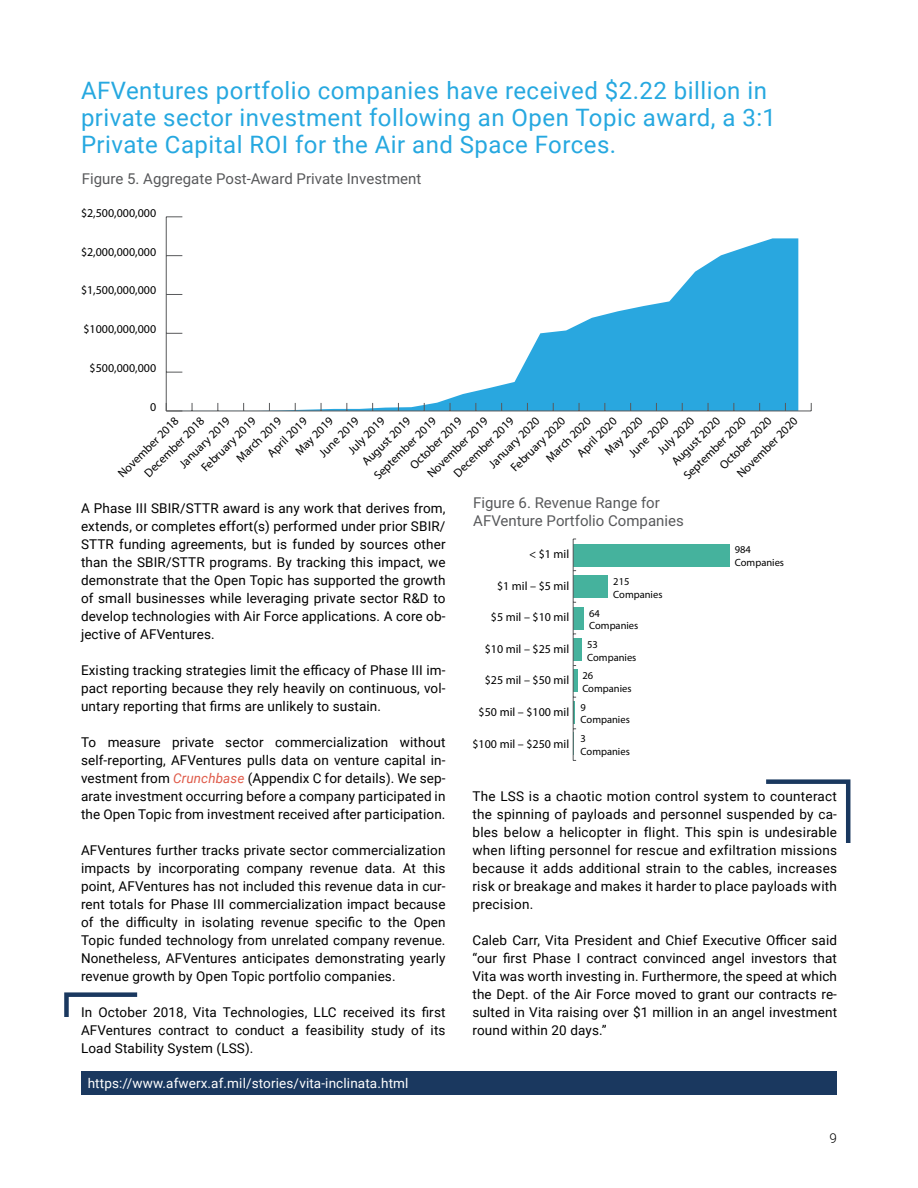
<style>
.page{position:relative;width:918px;height:1188px;background:#fff}
.page>*{position:absolute;margin:0;border:0;box-sizing:border-box;transform-origin:0 0}
.t1{font:24px/27px "Roboto";letter-spacing:.02em;color:#26a8e0}
.t2{font:15px/18px "Roboto";color:#58595b}
.t3{font:13.5px/18px "Roboto";letter-spacing:.01em;color:#000;text-align:justify}
.t4{font:13.5px "Roboto";letter-spacing:.01em;color:#fff}
.t5{font:300 13.5px "Roboto";color:#000}
.t6{font:12px/18.3px "Myriad Pro";color:#000}
.t7{font:10.5px/12.6px "Myriad Pro";color:#000}
.s1{font-style:italic;color:#df5a49}
</style>
<div class="page">
<svg style="left:179px;top:238px;width:619px;height:173px"></svg>
<hr style="left:166px;top:411px;width:645px;height:1px;background:#58595b">
<hr style="left:166px;top:217px;width:1px;height:194px;background:#58595b">
<svg style="left:166px;top:403px;width:16px;height:9px"></svg>
<svg style="left:167px;top:372px;width:15px;height:1px"></svg>
<svg style="left:167px;top:333px;width:15px;height:1px"></svg>
<svg style="left:167px;top:294px;width:15px;height:1px"></svg>
<svg style="left:167px;top:255px;width:15px;height:1px"></svg>
<svg style="left:166px;top:216px;width:16px;height:1px"></svg>
<div style="left:573px;top:544px;width:157px;height:23px;background:#45b29d"></div>
<div style="left:573px;top:575px;width:34px;height:23px;background:#45b29d"></div>
<div style="left:573px;top:607px;width:10px;height:22px;background:#45b29d"></div>
<div style="left:573px;top:638px;width:9px;height:23px;background:#45b29d"></div>
<hr style="left:573px;top:670px;width:4px;height:22px;background:#45b29d">
<hr style="left:573px;top:701px;width:2px;height:23px;background:#45b29d">
<hr style="left:573px;top:539px;width:1px;height:221px;background:#58595b">
<svg style="left:573px;top:728px;width:3px;height:33px"></svg>
<div style="left:81px;top:1071px;width:756px;height:24px;background:#1a385f"></div>
<svg style="left:766px;top:779px;width:85px;height:64px"></svg>
<svg style="left:64px;top:992px;width:74px;height:25px"></svg>
<h1 class="t1" style="left:81px;top:76px;width:697px">AFVentures portfolio companies have received $2.22 billion in private sector investment following an Open Topic award, a 3:1<br>Private Capital ROI for the Air and Space Forces.</h1>
<p class="t2" style="left:82px;top:169px;width:341px">Figure 5. Aggregate Post-Award Private Investment</p>
<p class="t6" style="left:81px;top:203px;width:77px">$2,500,000,000</p>
<p class="t6" style="left:81px;top:242px;width:77px">$2,000,000,000</p>
<p class="t6" style="left:81px;top:281px;width:77px">$1,500,000,000</p>
<p class="t6" style="left:83px;top:320px;width:74px">$1000,000,000</p>
<p class="t6" style="left:90px;top:359px;width:68px">$500,000,000</p>
<p class="t6" style="left:150px;top:398px;width:8px">0</p>
<p class="t6" style="left:732px;top:469px;width:82px;rotate:-45deg">November 2020</p>
<p class="t6" style="left:127px;top:456px;width:81px;text-indent:-19px;rotate:-45deg">November 2018<br>December 2018</p>
<p class="t6" style="left:436px;top:456px;width:81px;text-indent:-19px;rotate:-45deg">November 2019<br>December 2019</p>
<p class="t6" style="left:175px;top:459px;width:68px;rotate:-45deg">January 2019</p>
<p class="t6" style="left:197px;top:463px;width:73px;rotate:-45deg">February 2019</p>
<p class="t6" style="left:291px;top:446px;width:50px;rotate:-45deg">May 2019</p>
<p class="t6" style="left:314px;top:448px;width:52px;rotate:-45deg">June 2019</p>
<p class="t6" style="left:343px;top:445px;width:48px;rotate:-45deg">July 2019</p>
<p class="t6" style="left:357px;top:457px;width:65px;rotate:-45deg">August 2019</p>
<p class="t6" style="left:369px;top:471px;width:84px;rotate:-45deg">September 2019</p>
<p class="t6" style="left:484px;top:459px;width:68px;rotate:-45deg">January 2020</p>
<p class="t6" style="left:506px;top:463px;width:73px;rotate:-45deg">February 2020</p>
<p class="t6" style="left:600px;top:446px;width:50px;rotate:-45deg">May 2020</p>
<p class="t6" style="left:624px;top:448px;width:52px;rotate:-45deg">June 2020</p>
<p class="t6" style="left:653px;top:445px;width:48px;rotate:-45deg">July 2020</p>
<p class="t6" style="left:667px;top:457px;width:65px;rotate:-45deg">August 2020</p>
<p class="t6" style="left:679px;top:471px;width:84px;rotate:-45deg">September 2020</p>
<p class="t6" style="left:715px;top:461px;width:70px;rotate:-45deg">October 2020</p>
<p class="t6" style="left:263px;top:448px;width:52px;rotate:-45deg">April 2019</p>
<p class="t6" style="left:232px;top:454px;width:60px;rotate:-45deg">March 2019</p>
<p class="t6" style="left:405px;top:461px;width:70px;rotate:-45deg">October 2019</p>
<p class="t6" style="left:572px;top:448px;width:52px;rotate:-45deg">April 2020</p>
<p class="t6" style="left:541px;top:454px;width:60px;rotate:-45deg">March 2020</p>
<p class="t3" style="left:81px;top:499px;width:366px">A Phase III SBIR/STTR award is any work that derives from, extends, or completes effort(s) performed under prior SBIR/ STTR funding agreements, but is funded by sources other than the SBIR/STTR programs. By tracking this impact, we demonstrate that the Open Topic has supported the growth of small businesses while leveraging private sector R&amp;D to develop technologies with Air Force applications. A core ob&shy;jective of AFVentures.</p>
<p class="t3" style="left:81px;top:661px;width:366px">Existing tracking strategies limit the efficacy of Phase III im&shy;pact reporting because they rely heavily on continuous, vol&shy;untary reporting that firms are unlikely to sustain.</p>
<p class="t3" style="left:81px;top:733px;width:366px">To measure private sector commercialization without self-reporting, AFVentures pulls data on venture capital in&shy;vestment from <span class="s1">Crunchbase</span> (Appendix C for details). We sep&shy;arate investment occurring before a company participated in the Open Topic from investment received after participation.</p>
<p class="t3" style="left:81px;top:841px;width:366px">AFVentures further tracks private sector commercialization impacts by incorporating company revenue data. At this point, AFVentures has not included this revenue data in cur&shy;rent totals for Phase III commercialization impact because of the difficulty in isolating revenue specific to the Open Topic funded technology from unrelated company revenue.<br>Nonetheless, AFVentures anticipates demonstrating yearly revenue growth by Open Topic portfolio companies.</p>
<p class="t3" style="left:81px;top:1003px;width:366px">In October 2018, Vita Technologies, LLC received its first AFVentures contract to conduct a feasibility study of its Load Stability System (LSS).</p>
<p class="t4" style="left:88px;top:1074px;width:322px">https://www.afwerx.af.mil/stories/vita-inclinata.html</p>
<p class="t2" style="left:473px;top:493px;width:212px">Figure 6. Revenue Range for<br>AFVenture Portfolio Companies</p>
<p class="t6" style="left:529px;top:545px;width:42px">&lt; $1 mil</p>
<p class="t6" style="left:497px;top:576px;width:74px">$1 mil – $5 mil</p>
<p class="t7" style="left:613px;top:575px;width:51px">215<br>Companies</p>
<p class="t6" style="left:491px;top:608px;width:80px">$5 mil – $10 mil</p>
<p class="t7" style="left:589px;top:607px;width:51px">64<br>Companies</p>
<p class="t6" style="left:485px;top:640px;width:86px">$10 mil – $25 mil</p>
<p class="t7" style="left:587px;top:638px;width:51px">53<br>Companies</p>
<p class="t6" style="left:485px;top:671px;width:86px">$25 mil – $50 mil</p>
<p class="t7" style="left:582px;top:669px;width:51px">26<br>Companies</p>
<p class="t6" style="left:479px;top:703px;width:92px">$50 mil – $100 mil</p>
<p class="t7" style="left:581px;top:701px;width:51px">9<br>Companies</p>
<p class="t6" style="left:472px;top:734px;width:98px">$100 mil – $250 mil</p>
<p class="t7" style="left:581px;top:732px;width:51px">3<br>Companies</p>
<p class="t7" style="left:735px;top:543px;width:51px">984<br>Companies</p>
<p class="t3" style="left:472px;top:787px;width:366px">The LSS is a chaotic motion control system to counteract the spinning of payloads and personnel suspended by ca&shy;bles below a helicopter in flight. This spin is undesirable when lifting personnel for rescue and exfiltration missions because it adds additional strain to the cables, increases risk or breakage and makes it harder to place payloads with precision.</p>
<p class="t3" style="left:472px;top:931px;width:366px">Caleb Carr, Vita President and Chief Executive Officer said “our first Phase I contract convinced angel investors that Vita was worth investing in. Furthermore, the speed at which the Dept. of the Air Force moved to grant our contracts re&shy;sulted in Vita raising over $1 million in an angel investment round within 20 days.”</p>
<p class="t5" style="left:830px;top:1129px;width:9px">9</p>
</div>
